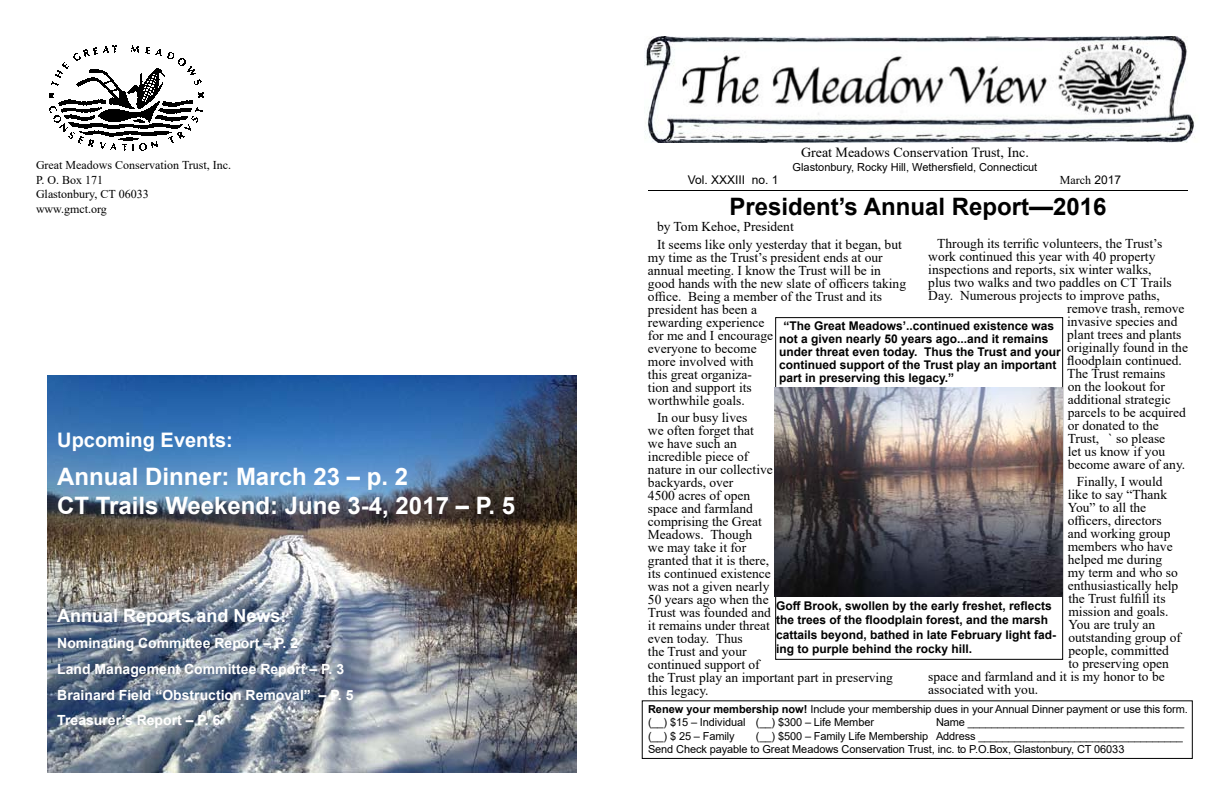
<style>
.page{position:relative;width:1224px;height:792px;background:#fff}
.page>*{position:absolute;margin:0;border:0;box-sizing:border-box;transform-origin:0 0}
.t1{font:700 24px/28.8px "Arial";color:#fff}
.t2{font:700 24px "Arial";color:#000}
.t3{font:700 20px "Arial";color:#fff}
.t4{font:700 18px "Arial";color:#fff}
.t5{font:700 14px/25.8px "Arial";color:#fff}
.t6{font:14px "Times New Roman";color:#000}
.t7{font:13.5px/13px "Times New Roman";color:#000}
.t8{font:700 12px/13px "Arial";color:#000}
.t9{font:12px/14.4px "Times New Roman";color:#000}
.t10{font:12px "Arial";color:#000}
.t11{font:11px/13.2px "Arial";letter-spacing:-.01em;color:#000}
.s1{font-family:"Arial"}
.s2{font-weight:700}
</style>
<div class="page">
<img style="left:47px;top:376px;width:529px;height:397px">
<div style="left:642px;top:700px;width:551px;height:59px;border:1px solid #000"></div>
<img style="left:644px;top:36px;width:551px;height:106px">
<hr style="left:648px;top:190px;width:540px;height:1px;background:#000">
<img style="left:49px;top:45px;width:155px;height:106px">
<img style="left:775px;top:387px;width:288px;height:209px">
<p class="t9" style="left:36px;top:158px;width:197px">Great Meadows Conservation Trust, Inc.<br>P. O. Box 171<br>Glastonbury, CT 06033<br>www.gmct.org</p>
<h2 class="t3" style="left:57px;top:426px;width:177px">Upcoming Events:</h2>
<h1 class="t1" style="left:57px;top:462px;width:459px">Annual Dinner: March 23 – p. 2<br>CT Trails Weekend: June 3-4, 2017 – P. 5</h1>
<h3 class="t4" style="left:57px;top:603px;width:231px">Annual Reports and News:</h3>
<p class="t5" style="left:57px;top:630px;width:298px">Nominating Committee Report – P. 2<br>Land Management Committee Report – P. 3<br>Brainard Field “Obstruction Removal” – P. 5<br>Treasurer’s Report – P. 6</p>
<p class="t6" style="left:801px;top:142px;width:229px">Great Meadows Conservation Trust, Inc.</p>
<p class="t11" style="left:793px;top:161px;width:246px">Glastonbury, Rocky Hill, Wethersfield, Connecticut</p>
<p class="t10" style="left:688px;top:172px;width:92px">Vol. XXXIII no. 1</p>
<p class="t9" style="left:1060px;top:173px;width:63px">March <span class="s1">2017</span></p>
<h1 class="t2" style="left:730px;top:190px;width:378px">President’s Annual Report—2016</h1>
<p class="t7" style="left:657px;top:217px;width:246px;line-height:17.5px">by Tom Kehoe, President<br>It seems like only yesterday that it began, but</p>
<p class="t7" style="left:648px;top:250px;width:260px">my time as the Trust’s president ends at our annual meeting. I know the Trust will be in good hands with the new slate of officers taking office. Being a member of the Trust and its president has been a<br>rewarding experience<br>for me and I encourage<br>everyone to become<br>more involved with<br>this great organiza-<br>tion and support its<br>worthwhile goals.</p>
<p class="t7" style="left:648px;top:411px;width:246px;text-indent:9px">In our busy lives<br>we often forget that<br>we have such an<br>incredible piece of<br>nature in our collective<br>backyards, over<br>4500 acres of open<br>space and farmland<br>comprising the Great<br>Meadows. Though<br>we may take it for<br>granted that it is there,<br>its continued existence<br>was not a given nearly<br>50 years ago when the<br>Trust was founded and<br>it remains under threat<br>even today. Thus<br>the Trust and your<br>continued support of<br>the Trust play an important part in preserving this legacy.</p>
<p class="t7" style="left:937px;top:236px;width:226px">Through its terrific volunteers, the Trust’s</p>
<p class="t7" style="left:928px;top:249px;width:229px">work continued this year with 40 property</p>
<p class="t7" style="left:928px;top:262px;width:225px">inspections and reports, six winter walks,</p>
<p class="t7" style="left:928px;top:275px;width:245px">plus two walks and two paddles on CT Trails</p>
<p class="t7" style="left:928px;top:288px;width:233px">Day. Numerous projects to improve paths,</p>
<p class="t7" style="left:1067px;top:301px;width:119px">remove trash, remove</p>
<p class="t7" style="left:1067px;top:314px;width:112px">invasive species and</p>
<p class="t7" style="left:1067px;top:327px;width:116px">plant trees and plants</p>
<p class="t7" style="left:1067px;top:340px;width:122px">originally found in the</p>
<p class="t7" style="left:1067px;top:353px;width:116px">floodplain continued.</p>
<p class="t7" style="left:1067px;top:366px;width:100px">The Trust remains</p>
<p class="t7" style="left:1068px;top:379px;width:99px">on the lookout for</p>
<p class="t7" style="left:1068px;top:392px;width:105px">additional strategic</p>
<p class="t7" style="left:1068px;top:405px;width:120px">parcels to be acquired</p>
<p class="t7" style="left:1068px;top:418px;width:93px">or donated to the</p>
<p class="t7" style="left:1068px;top:431px;width:99px">Trust, ` so please</p>
<p class="t7" style="left:1068px;top:444px;width:99px">let us know if you</p>
<p class="t7" style="left:1068px;top:457px;width:119px">become aware of any.</p>
<p class="t7" style="left:1077px;top:475px;width:87px">Finally, I would</p>
<p class="t7" style="left:1068px;top:488px;width:101px">like to say “Thank</p>
<p class="t7" style="left:1068px;top:501px;width:80px">You” to all the</p>
<p class="t7" style="left:1068px;top:514px;width:95px">officers, directors</p>
<p class="t7" style="left:1068px;top:527px;width:104px">and working group</p>
<p class="t7" style="left:1068px;top:540px;width:106px">members who have</p>
<p class="t7" style="left:1068px;top:553px;width:96px">helped me during</p>
<p class="t7" style="left:1068px;top:566px;width:112px">my term and who so</p>
<p class="t7" style="left:1068px;top:579px;width:112px">enthusiastically help</p>
<p class="t7" style="left:1068px;top:592px;width:99px">the Trust fulfill its</p>
<p class="t7" style="left:1068px;top:605px;width:102px">mission and goals.</p>
<p class="t7" style="left:1068px;top:618px;width:88px">You are truly an</p>
<p class="t7" style="left:1068px;top:631px;width:114px">outstanding group of</p>
<p class="t7" style="left:1068px;top:644px;width:102px">people, committed</p>
<p class="t7" style="left:1068px;top:657px;width:102px">to preserving open</p>
<p class="t7" style="left:928px;top:670px;width:238px">space and farmland and it is my honor to be</p>
<p class="t7" style="left:928px;top:683px;width:111px">associated with you.</p>
<p class="t8" style="left:779px;top:320px;width:283px;text-indent:4px">“The Great Meadows’..continued existence was not a given nearly 50 years ago...and it remains under threat even today. Thus the Trust and your continued support of the Trust play an important part in preserving this legacy.”</p>
<p class="t8" style="left:776px;top:599px;width:282px;line-height:14.4px">Goff Brook, swollen by the early freshet, reflects the trees of the floodplain forest, and the marsh cattails beyond, bathed in late February light fad&shy;ing to purple behind the rocky hill.</p>
<p class="t11" style="left:648px;top:703px;width:541px"><span class="s2">Renew your membership now!</span> Include your membership dues in your Annual Dinner payment or use this form. (__) $15 – Individual (__) $300 – Life Member</p>
<p class="t11" style="left:936px;top:716px;width:250px">Name ____________________________________</p>
<p class="t11" style="left:648px;top:729px;width:536px;text-indent:108px">(__) $500 – Family Life Membership Address __________________________________<br>Send Check payable to Great Meadows Conservation Trust, inc. to P.O.Box, Glastonbury, CT 06033</p>
<p class="t11" style="left:648px;top:729px;width:88px">(__) $ 25 – Family</p>
</div>
